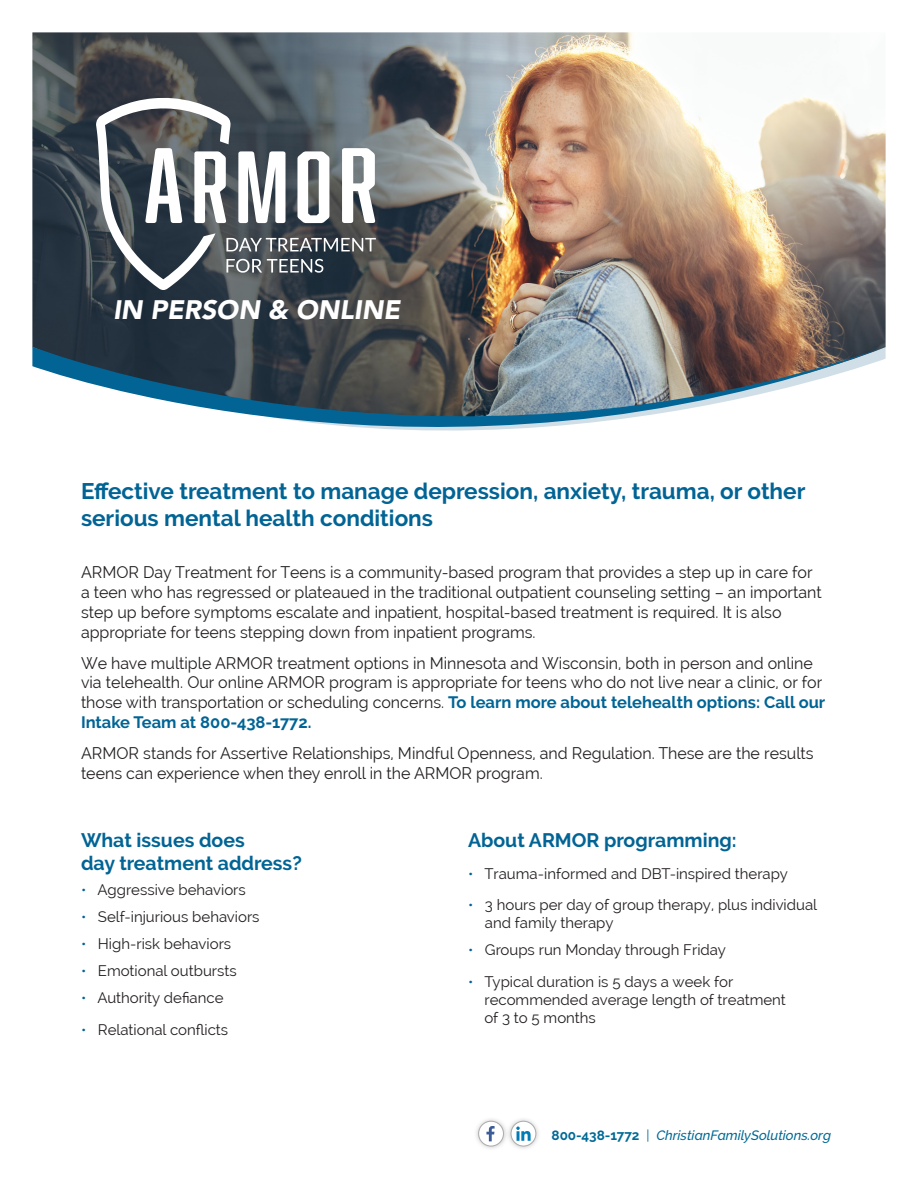
<style>
.page{position:relative;width:918px;height:1188px;background:#fff}
.page>*{position:absolute;margin:0;border:0;box-sizing:border-box;transform-origin:0 0}
.t1{font:italic 900 26.55px "Avenir";color:#fff}
.t2{font:700 22.5px/27px "Raleway";color:#016495}
.t3{font:700 19.5px/23.4px "Raleway";color:#016495}
.t4{font:16.5px/19.8px "Raleway";color:#231f20}
.t5{font:15px/18px "Raleway";color:#231f20}
.t6{font:italic 500 13.5px "Raleway";color:#006a95}
.s1{font-weight:700;color:#016495}
.s2{color:#016495}
.s3{font-weight:700;font-style:normal}
.s4{font-weight:400;font-style:normal}
</style>
<div class="page">
<img style="left:32px;top:32px;width:854px;height:315px">
<svg style="left:32px;top:347px;width:854px;height:84px"></svg>
<svg style="left:96px;top:98px;width:280px;height:193px"></svg>
<div style="left:474px;top:1116px;width:35px;height:35px;background:#707271;opacity:.45"></div>
<div style="left:479px;top:1121px;width:24px;height:25px;background:#fff;border-radius:50%"></div>
<svg style="left:479px;top:1123px;width:16px;height:19px"></svg>
<div style="left:478px;top:1121px;width:26px;height:25px;border:1px solid #adabab;border-radius:50%"></div>
<div style="left:506px;top:1116px;width:35px;height:35px;background:#707271;opacity:.45"></div>
<div style="left:511px;top:1121px;width:25px;height:25px;background:#fff;border-radius:50%"></div>
<svg style="left:516px;top:1127px;width:15px;height:14px"></svg>
<div style="left:511px;top:1121px;width:25px;height:25px;border:1px solid #adabab;border-radius:50%"></div>
<p class="t1" style="left:113px;top:288px;width:288px">IN PERSON &amp; ONLINE</p>
<p class="t2" style="left:81px;top:478px;width:726px">Effective treatment to manage depression, anxiety, trauma, or other serious mental health conditions</p>
<p class="t4" style="left:81px;top:563px;width:742px">ARMOR Day Treatment for Teens is a community-based program that provides a step up in care for a teen who has regressed or plateaued in the traditional outpatient counseling setting – an important step up before symptoms escalate and inpatient, hospital-based treatment is required. It is also appropriate for teens stepping down from inpatient programs.</p>
<p class="t4" style="left:81px;top:653px;width:746px">We have multiple ARMOR treatment options in Minnesota and Wisconsin, both in person and online via telehealth. Our online ARMOR program is appropriate for teens who do not live near a clinic, or for those with transportation or scheduling concerns. <span class="s1">To learn more about telehealth options: Call our Intake Team at 800-438-1772.</span></p>
<p class="t4" style="left:81px;top:743px;width:734px">ARMOR stands for Assertive Relationships, Mindful Openness, and Regulation. These are the results teens can experience when they enroll in the ARMOR program.</p>
<p class="t3" style="left:81px;top:829px;width:222px">What issues does<br>day treatment address?</p>
<p class="t5" style="left:81px;top:881px;width:166px"><span class="s2">•</span> Aggressive behaviors</p>
<p class="t5" style="left:81px;top:908px;width:180px"><span class="s2">•</span> Self-injurious behaviors</p>
<p class="t5" style="left:81px;top:935px;width:152px"><span class="s2">•</span> High-risk behaviors</p>
<p class="t5" style="left:81px;top:962px;width:157px"><span class="s2">•</span> Emotional outbursts</p>
<p class="t5" style="left:81px;top:989px;width:144px"><span class="s2">•</span> Authority defiance</p>
<p class="t5" style="left:81px;top:1020px;width:149px"><span class="s2">•</span> Relational conflicts</p>
<p class="t3" style="left:468px;top:829px;width:270px">About ARMOR programming:</p>
<p class="t5" style="left:468px;top:864px;width:322px"><span class="s2">•</span> Trauma-informed and DBT-inspired therapy</p>
<p class="t5" style="left:485px;top:896px;width:334px;text-indent:-17px"><span class="s2">•</span> 3 hours per day of group therapy, plus individual and family therapy</p>
<p class="t5" style="left:468px;top:941px;width:259px"><span class="s2">•</span> Groups run Monday through Friday</p>
<p class="t5" style="left:484px;top:972px;width:303px;text-indent:-16px"><span class="s2">•</span> Typical duration is 5 days a week for recommended average length of treatment of 3 to 5 months</p>
<p class="t6" style="left:552px;top:1127px;width:281px"><span class="s3">800-438-1772</span> <span class="s4">|</span> ChristianFamilySolutions.org</p>
</div>
